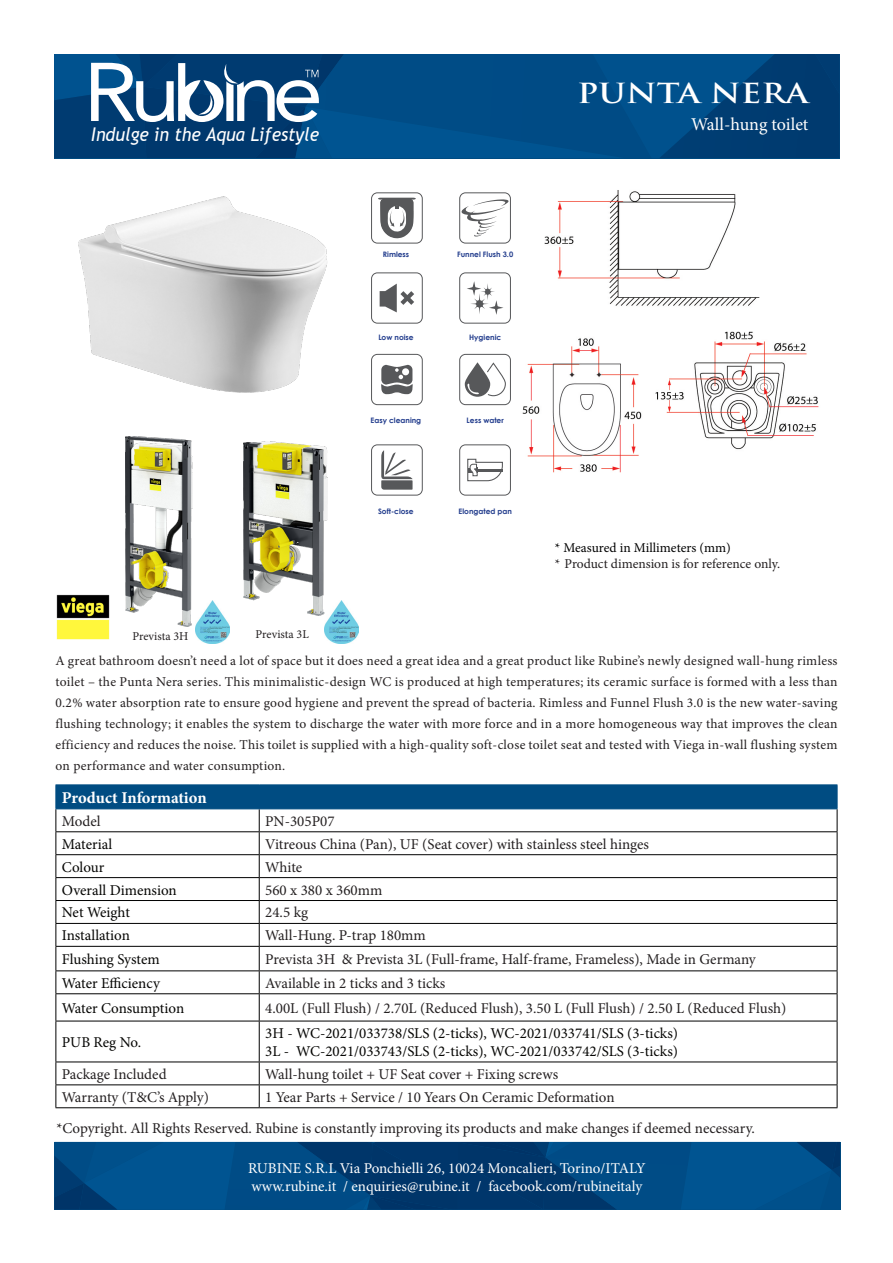
<style>
.page{position:relative;width:893px;height:1263px;background:#fff}
.page>*{position:absolute;margin:0;border:0;box-sizing:border-box;transform-origin:0 0}
.t1{font:700 27px "Trajan Pro";color:#fff;scale:1.2 1}
.t2{font:italic 18.9px "Trebuchet MS";color:#fff;scale:.93 1}
.t3{font:18px "Minion Pro";color:#fff}
.t4{font:700 16.5px "Minion Pro";letter-spacing:-.005em;color:#fff}
.t5{font:15px "Minion Pro";color:#231f20}
.t6{font:15px/18px "Minion Pro";color:#050503}
.t7{font:15px/18px "Minion Pro";color:#fff}
.t8{font:13.5px/21px "Minion Pro";letter-spacing:.01em;color:#231f20;text-align:justify}
.t9{font:13.5px "Minion Pro";color:#000}
.t10{font:12px "Minion Pro";color:#231f20}
.t11{font:700 7.5px "Century Gothic";color:#253f8e}
</style>
<div class="page">
<svg style="left:54px;top:1142px;width:786px;height:68px;background:#004680"></svg>
<svg style="left:54px;top:54px;width:786px;height:104px;background:#0f5186"></svg>
<hr style="left:56px;top:1021px;width:203px;height:1px;background:#000">
<hr style="left:56px;top:1021px;width:1px;height:40px;background:#000">
<hr style="left:259px;top:1021px;width:578px;height:1px;background:#000">
<hr style="left:259px;top:1021px;width:1px;height:40px;background:#000">
<hr style="left:837px;top:1021px;width:1px;height:40px;background:#000">
<hr style="left:56px;top:1061px;width:203px;height:1px;background:#000">
<hr style="left:259px;top:1061px;width:578px;height:1px;background:#000">
<hr style="left:56px;top:1084px;width:203px;height:1px;background:#000">
<svg style="left:56px;top:1062px;width:1px;height:45px"></svg>
<hr style="left:259px;top:1084px;width:578px;height:1px;background:#000">
<svg style="left:259px;top:1062px;width:1px;height:45px"></svg>
<svg style="left:837px;top:1062px;width:1px;height:45px"></svg>
<hr style="left:56px;top:1107px;width:203px;height:1px;background:#000">
<hr style="left:259px;top:1107px;width:578px;height:1px;background:#000">
<hr style="left:56px;top:784px;width:203px;height:1px;background:#004c82">
<hr style="left:259px;top:784px;width:578px;height:1px;background:#004c82">
<svg style="left:56px;top:785px;width:782px;height:236px"></svg>
<hr style="left:56px;top:970px;width:203px;height:1px;background:#000">
<hr style="left:259px;top:970px;width:578px;height:1px;background:#000">
<img style="left:325px;top:601px;width:34px;height:43px">
<img style="left:125px;top:436px;width:67px;height:191px">
<img style="left:244px;top:442px;width:83px;height:173px">
<img style="left:56px;top:594px;width:54px;height:46px">
<img style="left:196px;top:600px;width:34px;height:44px">
<img style="left:522px;top:190px;width:297px;height:283px">
<svg style="left:371px;top:192px;width:140px;height:304px"></svg>
<img style="left:69px;top:153px;width:272px;height:240px">
<h2 class="t2" style="left:91px;top:123px;width:247px">Indulge in the Aqua Lifestyle</h2>
<p class="t10" style="left:132px;top:628px;width:57px">Prevista 3H</p>
<p class="t10" style="left:256px;top:626px;width:55px">Prevista 3L</p>
<p class="t1" style="left:577px;top:77px;width:194px">PUNTA NERA</p>
<p class="t3" style="left:691px;top:113px;width:119px">Wall-hung toilet</p>
<p class="t11" style="left:383px;top:249px;width:28px">Rimless</p>
<p class="t11" style="left:457px;top:249px;width:58px">Funnel Flush 3.0</p>
<p class="t11" style="left:378px;top:332px;width:37px">Low noise</p>
<p class="t11" style="left:469px;top:332px;width:34px">Hygienic</p>
<p class="t11" style="left:371px;top:415px;width:52px">Easy cleaning</p>
<p class="t11" style="left:467px;top:415px;width:39px">Less water</p>
<p class="t11" style="left:378px;top:506px;width:37px">Soft-close</p>
<p class="t11" style="left:458px;top:506px;width:55px">Elongated pan</p>
<p class="t9" style="left:555px;top:538px;width:177px">* Measured in Millimeters (mm)</p>
<p class="t8" style="left:555px;top:553px;width:227px">* Product dimension is for reference only.</p>
<p class="t8" style="left:56px;top:650px;width:784px">A great bathroom doesn’t need a lot of space but it does need a great idea and a great product like Rubine’s newly designed wall-hung rimless toilet – the Punta Nera series. This minimalistic-design WC is produced at high temperatures; its ceramic surface is formed with a less than 0.2% water absorption rate to ensure good hygiene and prevent the spread of bacteria. Rimless and Funnel Flush 3.0 is the new water-saving flushing technology; it enables the system to discharge the water with more force and in a more homogeneous way that improves the clean efficiency and reduces the noise. This toilet is supplied with a high-quality soft-close toilet seat and tested with Viega in-wall flushing system on performance and water consumption.</p>
<p class="t4" style="left:62px;top:786px;width:146px">Product Information</p>
<p class="t5" style="left:62px;top:811px;width:40px">Model</p>
<p class="t5" style="left:265px;top:811px;width:71px">PN-305P07</p>
<p class="t6" style="left:62px;top:835px;width:52px">Material</p>
<p class="t5" style="left:265px;top:834px;width:385px">Vitreous China (Pan), UF (Seat cover) with stainless steel hinges</p>
<p class="t6" style="left:62px;top:858px;width:44px">Colour</p>
<p class="t5" style="left:265px;top:857px;width:39px">White</p>
<p class="t6" style="left:62px;top:881px;width:116px">Overall Dimension</p>
<p class="t5" style="left:265px;top:880px;width:119px">560 x 380 x 360mm</p>
<p class="t6" style="left:62px;top:904px;width:70px">Net Weight</p>
<p class="t5" style="left:265px;top:902px;width:44px">24.5 kg</p>
<p class="t6" style="left:62px;top:926px;width:70px">Installation</p>
<p class="t5" style="left:265px;top:925px;width:162px">Wall-Hung. P-trap 180mm</p>
<p class="t6" style="left:62px;top:950px;width:99px">Flushing System</p>
<p class="t5" style="left:265px;top:949px;width:492px">Prevista 3H &amp; Prevista 3L (Full-frame, Half-frame, Frameless), Made in Germany</p>
<p class="t6" style="left:62px;top:974px;width:100px">Water Efficiency</p>
<p class="t5" style="left:265px;top:973px;width:182px">Available in 2 ticks and 3 ticks</p>
<p class="t6" style="left:62px;top:999px;width:124px">Water Consumption</p>
<p class="t5" style="left:265px;top:998px;width:523px">4.00L (Full Flush) / 2.70L (Reduced Flush), 3.50 L (Full Flush) / 2.50 L (Reduced Flush)</p>
<p class="t6" style="left:62px;top:1033px;width:81px">PUB Reg No.</p>
<p class="t6" style="left:265px;top:1024px;width:414px">3H - WC-2021/033738/SLS (2-ticks), WC-2021/033741/SLS (3-ticks)<br>3L - WC-2021/033743/SLS (2-ticks), WC-2021/033742/SLS (3-ticks)</p>
<p class="t5" style="left:62px;top:1064px;width:106px">Package Included</p>
<p class="t5" style="left:265px;top:1064px;width:294px">Wall-hung toilet + UF Seat cover + Fixing screws</p>
<p class="t5" style="left:62px;top:1087px;width:149px">Warranty (T&amp;C’s Apply)</p>
<p class="t5" style="left:265px;top:1087px;width:351px">1 Year Parts + Service / 10 Years On Ceramic Deformation</p>
<p class="t5" style="left:56px;top:1118px;width:700px">*Copyright. All Rights Reserved. Rubine is constantly improving its products and make changes if deemed necessary.</p>
<p class="t7" style="left:248px;top:1159px;width:399px">RUBINE S.R.L Via Ponchielli 26, 10024 Moncalieri, Torino/ITALY www.rubine.it / enquiries@rubine.it / facebook.com/rubineitaly</p>
</div>
